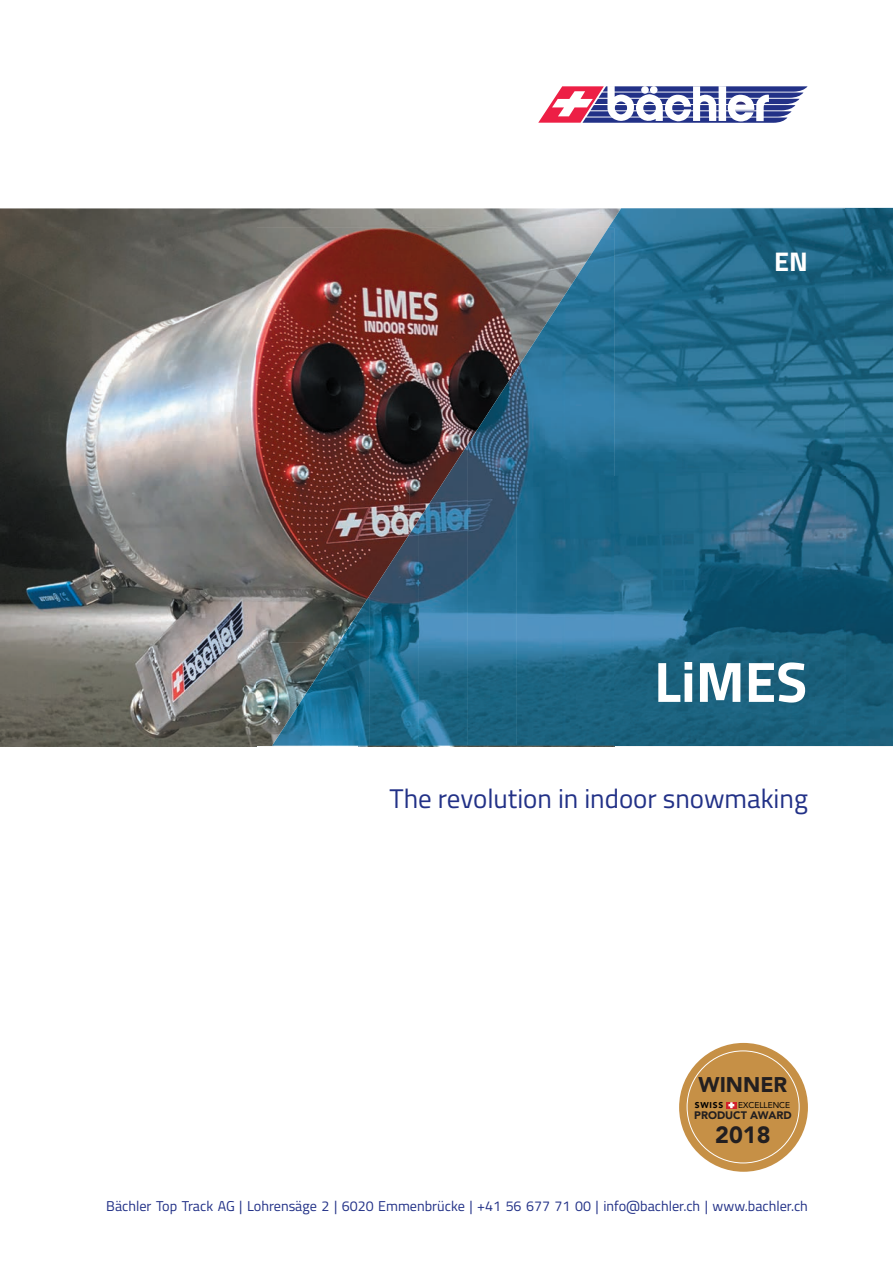
<style>
.page{position:relative;width:893px;height:1263px;background:#fff}
.page>*{position:absolute;margin:0;border:0;box-sizing:border-box;transform-origin:0 0}
.t1{font:700 57px "Titillium Web";color:#fff}
.t2{font:27px "Titillium Web";color:#223187}
.t3{font:700 27px "Titillium Web";color:#fff}
.t4{font:900 23.4px "Avenir";color:#231f20}
.t5{font:900 21.15px "Avenir";color:#231f20}
.t6{font:14.25px "Titillium Web";color:#223187}
.t7{font:900 10.8px "Avenir";color:#231f20}
.t8{font:8.4px "Avenir";color:#000001}
.t9{font:900 8.4px "Avenir";letter-spacing:.1em;color:#000001}
</style>
<div class="page">
<img style="left:0;top:208px;width:608px;height:20px">
<img style="left:0;top:746px;width:614px;height:1px">
<img style="left:0;top:228px;width:512px;height:259px">
<img style="left:512px;top:228px;width:53px;height:103px">
<img style="left:512px;top:331px;width:4px;height:38px">
<img style="left:0;top:487px;width:256px;height:259px">
<img style="left:256px;top:487px;width:153px;height:155px">
<img style="left:409px;top:487px;width:9px;height:33px">
<img style="left:256px;top:642px;width:65px;height:104px">
<img style="left:358px;top:746px;width:256px;height:1px">
<svg style="left:538px;top:86px;width:270px;height:37px"></svg>
<img style="left:608px;top:208px;width:237px;height:269px">
<img style="left:845px;top:208px;width:48px;height:538px">
<img style="left:614px;top:477px;width:232px;height:269px">
<img style="left:565px;top:228px;width:49px;height:518px">
<img style="left:516px;top:294px;width:49px;height:452px">
<img style="left:467px;top:369px;width:50px;height:377px">
<img style="left:418px;top:444px;width:50px;height:302px">
<img style="left:369px;top:520px;width:50px;height:226px">
<img style="left:321px;top:595px;width:49px;height:151px">
<img style="left:272px;top:670px;width:49px;height:76px">
<svg style="left:679px;top:1043px;width:129px;height:129px;background:#ca9854"></svg>
<div style="left:687px;top:1051px;width:112px;height:112px;background:#c69046;border-radius:50%"></div>
<svg style="left:726px;top:1102px;width:10px;height:6px"></svg>
<svg style="left:729px;top:1103px;width:5px;height:5px"></svg>
<h2 class="t3" style="left:774px;top:241px;width:35px">EN</h2>
<h1 class="t1" style="left:654px;top:638px;width:155px">LiMES</h1>
<h2 class="t2" style="left:390px;top:778px;width:420px">The revolution in indoor snowmaking</h2>
<h3 class="t5" style="left:699px;top:1066px;width:90px">WINNER</h3>
<p class="t7" style="left:694px;top:1106px;width:99px">PRODUCT AWARD</p>
<h3 class="t4" style="left:715px;top:1115px;width:57px">2018</h3>
<p class="t9" style="left:695px;top:1098px;width:30px">SWISS</p>
<p class="t8" style="left:738px;top:1098px;width:53px">EXCELLENCE</p>
<p class="t6" style="left:106px;top:1195px;width:703px">Bächler Top Track AG | Lohrensäge 2 | 6020 Emmenbrücke | +41 56 677 71 00 | info@bachler.ch | www.bachler.ch</p>
</div>
